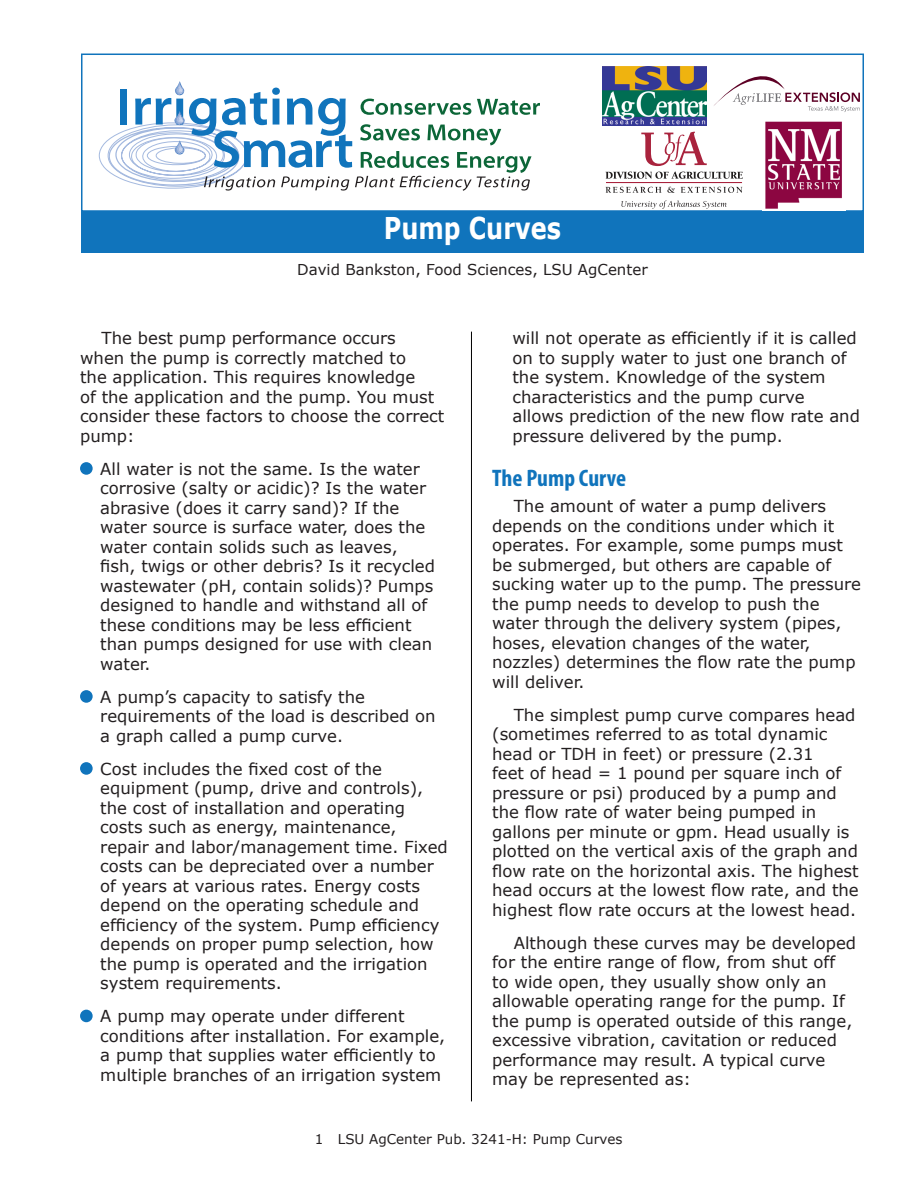
<style>
.page{position:relative;width:918px;height:1188px;background:#fff}
.page>*{position:absolute;margin:0;border:0;box-sizing:border-box;transform-origin:0 0}
.pub_title{font:700 30px "Verdana";color:#fff;scale:.8 1}
.Subhead_1{font:700 condensed 24px "Myriad Pro";color:#1074bc}
.bulleted_copy{font:16.5px/19.5px "Verdana";color:#231f20}
.Body_text{font:16.5px/19.5px "Verdana";color:#231f20}
.sub_title_head{font:15px "Verdana";color:#231f20}
.Body_text-2{font:13.5px "Verdana";color:#231f20}
</style>
<div class="page">
<div style="left:81px;top:54px;width:783px;height:158px;border:2px solid #1074bc"></div>
<div style="left:82px;top:211px;width:782px;height:42px;background:#1074bc"></div>
<img style="left:602px;top:66px;width:105px;height:60px">
<svg style="left:99px;top:81px;width:441px;height:110px"></svg>
<img style="left:763px;top:121px;width:82px;height:89px">
<svg style="left:714px;top:76px;width:146px;height:36px"></svg>
<svg style="left:641px;top:132px;width:66px;height:34px"></svg>
<hr style="left:606px;top:182px;width:136px;height:1px;background:#a9233d">
<svg style="left:606px;top:172px;width:137px;height:7px"></svg>
<svg style="left:606px;top:187px;width:55px;height:6px"></svg>
<svg style="left:667px;top:187px;width:8px;height:6px"></svg>
<svg style="left:681px;top:187px;width:61px;height:6px"></svg>
<svg style="left:621px;top:200px;width:106px;height:9px"></svg>
<hr style="left:471px;top:332px;width:1px;height:769px;background:#000">
<div style="left:80px;top:462px;width:13px;height:13px;background:#1074bc;border-radius:50%"></div>
<div style="left:80px;top:690px;width:13px;height:13px;background:#1074bc;border-radius:50%"></div>
<div style="left:80px;top:762px;width:13px;height:13px;background:#1074bc;border-radius:50%"></div>
<div style="left:80px;top:1010px;width:13px;height:12px;background:#1074bc;border-radius:50%"></div>
<p class="pub_title" style="left:384px;top:207px;width:223px">Pump Curves</p>
<p class="sub_title_head" style="left:297px;top:260px;width:352px">David Bankston, Food Sciences, LSU AgCenter</p>
<p class="Body_text" style="left:80px;top:328px;width:366px;text-indent:22px">The best pump performance occurs<br>when the pump is correctly matched to<br>the application. This requires knowledge<br>of the application and the pump. You must consider these factors to choose the correct pump:</p>
<p class="bulleted_copy" style="left:100px;top:459px;width:336px">All water is not the same. Is the water corrosive (salty or acidic)? Is the water abrasive (does it carry sand)? If the water source is surface water, does the water contain solids such as leaves, fish, twigs or other debris? Is it recycled wastewater (pH, contain solids)? Pumps designed to handle and withstand all of these conditions may be less efficient than pumps designed for use with clean water.</p>
<p class="bulleted_copy" style="left:100px;top:687px;width:337px">A pump’s capacity to satisfy the requirements of the load is described on a graph called a pump curve.</p>
<p class="bulleted_copy" style="left:100px;top:759px;width:349px">Cost includes the fixed cost of the equipment (pump, drive and controls), the cost of installation and operating costs such as energy, maintenance, repair and labor/management time. Fixed costs can be depreciated over a number of years at various rates. Energy costs depend on the operating schedule and efficiency of the system. Pump efficiency depends on proper pump selection, how the pump is operated and the irrigation system requirements.</p>
<p class="bulleted_copy" style="left:100px;top:1006px;width:347px">A pump may operate under different conditions after installation. For example, a pump that supplies water efficiently to multiple branches of an irrigation system</p>
<p class="bulleted_copy" style="left:512px;top:328px;width:349px">will not operate as efficiently if it is called on to supply water to just one branch of the system. Knowledge of the system characteristics and the pump curve<br>allows prediction of the new flow rate and pressure delivered by the pump.</p>
<p class="Subhead_1" style="left:492px;top:463px;width:135px">The Pump Curve</p>
<p class="Body_text" style="left:492px;top:496px;width:370px;text-indent:22px">The amount of water a pump delivers depends on the conditions under which it operates. For example, some pumps must be submerged, but others are capable of sucking water up to the pump. The pressure the pump needs to develop to push the water through the delivery system (pipes, hoses, elevation changes of the water, nozzles) determines the flow rate the pump will deliver.</p>
<p class="Body_text" style="left:492px;top:705px;width:368px;text-indent:22px">The simplest pump curve compares head (sometimes referred to as total dynamic head or TDH in feet) or pressure (2.31<br>feet of head = 1 pound per square inch of pressure or psi) produced by a pump and the flow rate of water being pumped in gallons per minute or gpm. Head usually is plotted on the vertical axis of the graph and flow rate on the horizontal axis. The highest head occurs at the lowest flow rate, and the highest flow rate occurs at the lowest head.</p>
<p class="Body_text" style="left:492px;top:933px;width:366px;text-indent:22px">Although these curves may be developed for the entire range of flow, from shut off<br>to wide open, they usually show only an allowable operating range for the pump. If the pump is operated outside of this range, excessive vibration, cavitation or reduced performance may result. A typical curve may be represented as:</p>
<p class="Body_text-2" style="left:315px;top:1130px;width:309px">1 LSU AgCenter Pub. 3241-H: Pump Curves</p>
</div>
